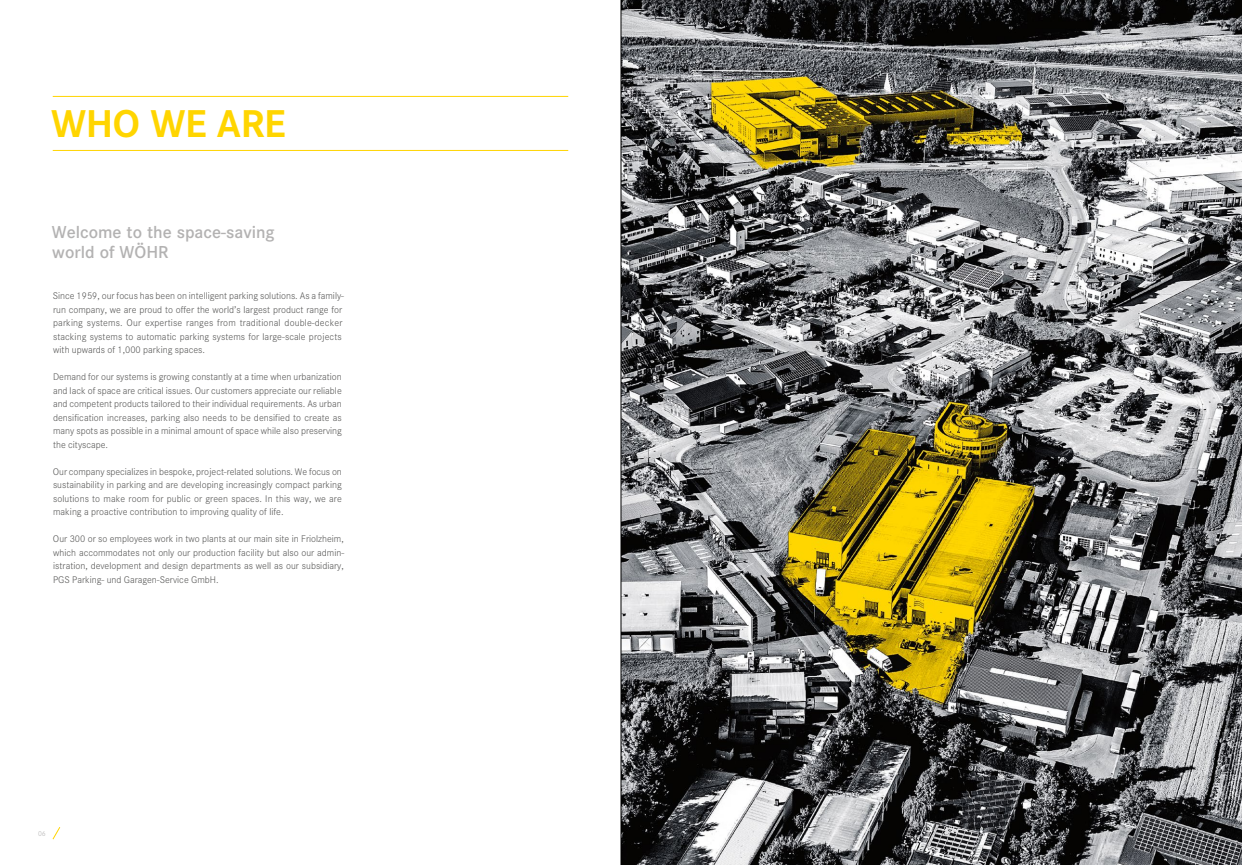
<style>
.page{position:relative;width:1242px;height:865px;background:#fff}
.page>*{position:absolute;margin:0;border:0;box-sizing:border-box;transform-origin:0 0}
.t1{font:700 38px "Corporate SBQ";letter-spacing:-.01em;color:#ffd500}
.t2{font:500 17px/20px "Corporate SBQ";color:#b3b2b2}
.t3{font:300 9.5px/13.5px "Corporate SBQ";color:#575756;text-align:justify}
.t4{font:300 7px "Corporate SBQ";color:#b3b2b2}
</style>
<div class="page">
<img style="left:622px;top:0;width:620px;height:865px">
<hr style="left:53px;top:96px;width:515px;height:1px;background:#ffd500">
<hr style="left:53px;top:150px;width:515px;height:1px;background:#ffd500">
<svg style="left:52px;top:827px;width:9px;height:12px"></svg>
<hr style="left:621px;top:0;width:1px;height:865px;background:#000">
<h1 class="t1" style="left:51px;top:100px;width:236px">WHO WE ARE</h1>
<h2 class="t2" style="left:52px;top:222px;width:224px">Welcome to the space-saving world of WÖHR</h2>
<p class="t3" style="left:53px;top:289px;width:293px;text-align:left">Since 1959, our focus has been on intelligent parking solutions. As a family&shy;run company, we are proud to offer the world’s largest product range for parking systems. Our expertise ranges from traditional double-decker stacking systems to automatic parking systems for large-scale projects with upwards of 1,000 parking spaces.</p>
<p class="t3" style="left:53px;top:370px;width:290px">Demand for our systems is growing constantly at a time when urbanization and lack of space are critical issues. Our customers appreciate our reliable and competent products tailored to their individual requirements. As urban densification increases, parking also needs to be densified to create as many spots as possible in a minimal amount of space while also preserving the cityscape.</p>
<p class="t3" style="left:53px;top:464px;width:290px">Our company specializes in bespoke, project-related solutions. We focus on sustainability in parking and are developing increasingly compact parking solutions to make room for public or green spaces. In this way, we are making a proactive contribution to improving quality of life.</p>
<p class="t3" style="left:53px;top:532px;width:293px">Our 300 or so employees work in two plants at our main site in Friolzheim, which accommodates not only our production facility but also our admin&shy;istration, development and design departments as well as our subsidiary, PGS Parking- und Garagen-Service GmbH.</p>
<p class="t4" style="left:38px;top:829px;width:9px">06</p>
</div>
